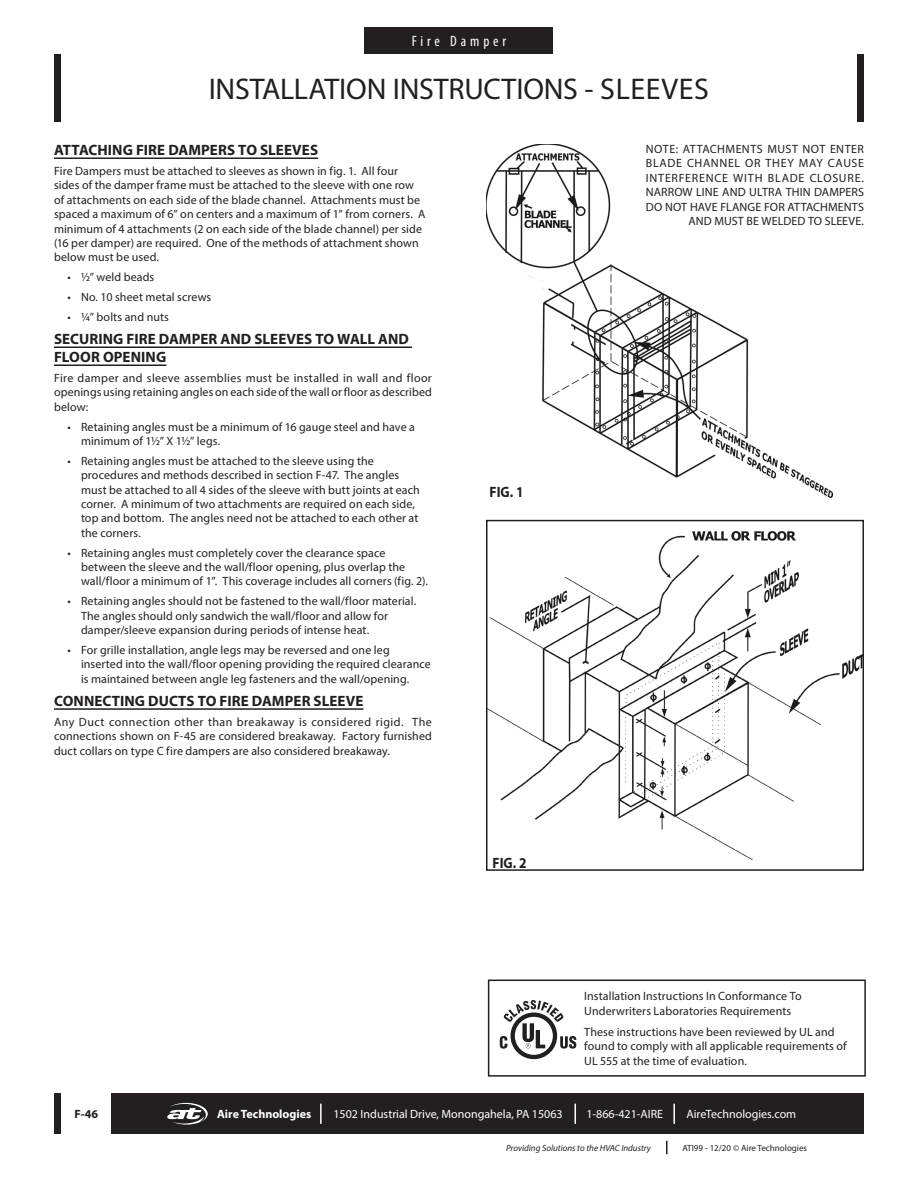
<style>
.page{position:relative;width:918px;height:1188px;background:#fff}
.page>*{position:absolute;margin:0;border:0;box-sizing:border-box;transform-origin:0 0}
.t1{font:30px "Myriad Pro";letter-spacing:-.005em;color:#231f20}
.t2{font:700 15px/18px "Myriad Pro";letter-spacing:.005em;color:#231f20}
.t3{font:condensed 15px "Myriad Pro";letter-spacing:.26em;color:#fff}
.t4{font:700 15px "Myriad Pro";letter-spacing:.005em;color:#231f20;scale:.9 1}
.t5{font:12px/14.4px "Myriad Pro";letter-spacing:.01em;color:#231f20}
.t6{font:12px "Myriad Pro";color:#fff}
.t7{font:700 12px "Myriad Pro";color:#fff}
.t8{font:700 12px "Myriad Pro";color:#231f20}
.t9{font:italic 9px "Myriad Pro";color:#231f20}
.t10{font:9px "Myriad Pro";color:#231f20}
</style>
<div class="page">
<div style="left:54px;top:1094px;width:7px;height:40px;background:#231f20"></div>
<svg style="left:666px;top:1141px;width:2px;height:13px"></svg>
<div style="left:54px;top:54px;width:7px;height:68px;background:#231f20"></div>
<div style="left:857px;top:54px;width:7px;height:68px;background:#231f20"></div>
<div style="left:364px;top:27px;width:190px;height:27px;background:#231f20"></div>
<div style="left:112px;top:1094px;width:752px;height:40px;background:#231f20"></div>
<hr style="left:320px;top:1104px;width:2px;height:20px;background:#fff">
<svg style="left:575px;top:1104px;width:1px;height:20px"></svg>
<hr style="left:673px;top:1104px;width:2px;height:20px;background:#fff">
<svg style="left:167px;top:1103px;width:41px;height:22px"></svg>
<hr style="left:54px;top:158px;width:264px;height:1px;background:#231f20">
<hr style="left:54px;top:346px;width:358px;height:2px;background:#231f20">
<hr style="left:54px;top:364px;width:112px;height:2px;background:#231f20">
<hr style="left:54px;top:708px;width:309px;height:2px;background:#231f20">
<img style="left:486px;top:144px;width:346px;height:353px">
<svg style="left:549px;top:419px;width:75px;height:61px"></svg>
<img style="left:489px;top:531px;width:372px;height:329px">
<div style="left:486px;top:520px;width:378px;height:351px;border:2px solid #231f20"></div>
<div style="left:488px;top:980px;width:378px;height:97px;border:2px solid #231f20"></div>
<svg style="left:500px;top:1000px;width:76px;height:59px"></svg>
<p class="t3" style="left:412px;top:32px;width:96px">Fire Damper</p>
<p class="t1" style="left:209px;top:70px;width:502px">INSTALLATION INSTRUCTIONS - SLEEVES</p>
<p class="t2" style="left:54px;top:141px;width:266px">ATTACHING FIRE DAMPERS TO SLEEVES</p>
<p class="t5" style="left:54px;top:164px;width:373px">Fire Dampers must be attached to sleeves as shown in fig. 1. All four sides of the damper frame must be attached to the sleeve with one row of attachments on each side of the blade channel. Attachments must be spaced a maximum of 6” on centers and a maximum of 1” from corners. A minimum of 4 attachments (2 on each side of the blade channel) per side (16 per damper) are required. One of the methods of attachment shown below must be used.</p>
<p class="t5" style="left:68px;top:270px;width:88px">• ½” weld beads</p>
<p class="t5" style="left:68px;top:290px;width:145px">• No. 10 sheet metal screws</p>
<p class="t5" style="left:68px;top:309px;width:103px">• 1/4” bolts and nuts</p>
<p class="t2" style="left:54px;top:330px;width:357px">SECURING FIRE DAMPER AND SLEEVES TO WALL AND<br>FLOOR OPENING</p>
<p class="t5" style="left:54px;top:371px;width:380px;text-align:justify">Fire damper and sleeve assemblies must be installed in wall and floor openings using retaining angles on each side of the wall or floor as described below:</p>
<p class="t5" style="left:81px;top:419px;width:336px;text-indent:-14px">• Retaining angles must be a minimum of 16 gauge steel and have a minimum of 1½” X 1½” legs.</p>
<p class="t5" style="left:81px;top:453px;width:340px;text-indent:-14px">• Retaining angles must be attached to the sleeve using the procedures and methods described in section F-47. The angles must be attached to all 4 sides of the sleeve with butt joints at each corner. A minimum of two attachments are required on each side, top and bottom. The angles need not be attached to each other at the corners.</p>
<p class="t5" style="left:81px;top:545px;width:348px;text-indent:-14px">• Retaining angles must completely cover the clearance space between the sleeve and the wall/floor opening, plus overlap the wall/floor a minimum of 1”. This coverage includes all corners (fig. 2).</p>
<p class="t5" style="left:81px;top:594px;width:337px;text-indent:-14px">• Retaining angles should not be fastened to the wall/floor material.<br>The angles should only sandwich the wall/floor and allow for damper/sleeve expansion during periods of intense heat.</p>
<p class="t5" style="left:81px;top:642px;width:351px;text-indent:-14px">• For grille installation, angle legs may be reversed and one leg inserted into the wall/floor opening providing the required clearance is maintained between angle leg fasteners and the wall/opening.</p>
<p class="t2" style="left:54px;top:692px;width:311px">CONNECTING DUCTS TO FIRE DAMPER SLEEVE</p>
<p class="t5" style="left:54px;top:714px;width:380px;text-align:justify">Any Duct connection other than breakaway is considered rigid. The connections shown on F-45 are considered breakaway. Factory furnished duct collars on type C fire dampers are also considered breakaway.</p>
<p class="t4" style="left:490px;top:482px;width:39px">FIG. 1</p>
<p class="t5" style="left:646px;top:142px;width:220px;text-align:right">NOTE: ATTACHMENTS MUST NOT ENTER<br>BLADE CHANNEL OR THEY MAY CAUSE<br>INTERFERENCE WITH BLADE CLOSURE.<br>NARROW LINE AND ULTRA THIN DAMPERS<br>DO NOT HAVE FLANGE FOR ATTACHMENTS<br>AND MUST BE WELDED TO SLEEVE.</p>
<p class="t4" style="left:493px;top:853px;width:39px">FIG. 2</p>
<p class="t5" style="left:584px;top:989px;width:219px">Installation Instructions In Conformance To<br>Underwriters Laboratories Requirements</p>
<p class="t5" style="left:584px;top:1025px;width:264px">These instructions have been reviewed by UL and found to comply with all applicable requirements of<br>UL 555 at the time of evaluation.</p>
<p class="t8" style="left:74px;top:1106px;width:25px">F-46</p>
<p class="t7" style="left:217px;top:1106px;width:96px">Aire Technologies</p>
<p class="t6" style="left:333px;top:1107px;width:231px">1502 Industrial Drive, Monongahela, PA 15063</p>
<p class="t6" style="left:586px;top:1107px;width:78px">1-866-421-AIRE</p>
<p class="t6" style="left:686px;top:1107px;width:111px">AireTechnologies.com</p>
<p class="t9" style="left:506px;top:1142px;width:146px">Providing Solutions to the HVAC Industry</p>
<p class="t10" style="left:682px;top:1142px;width:126px">ATI99 - 12/20 © Aire Technologies</p>
</div>
